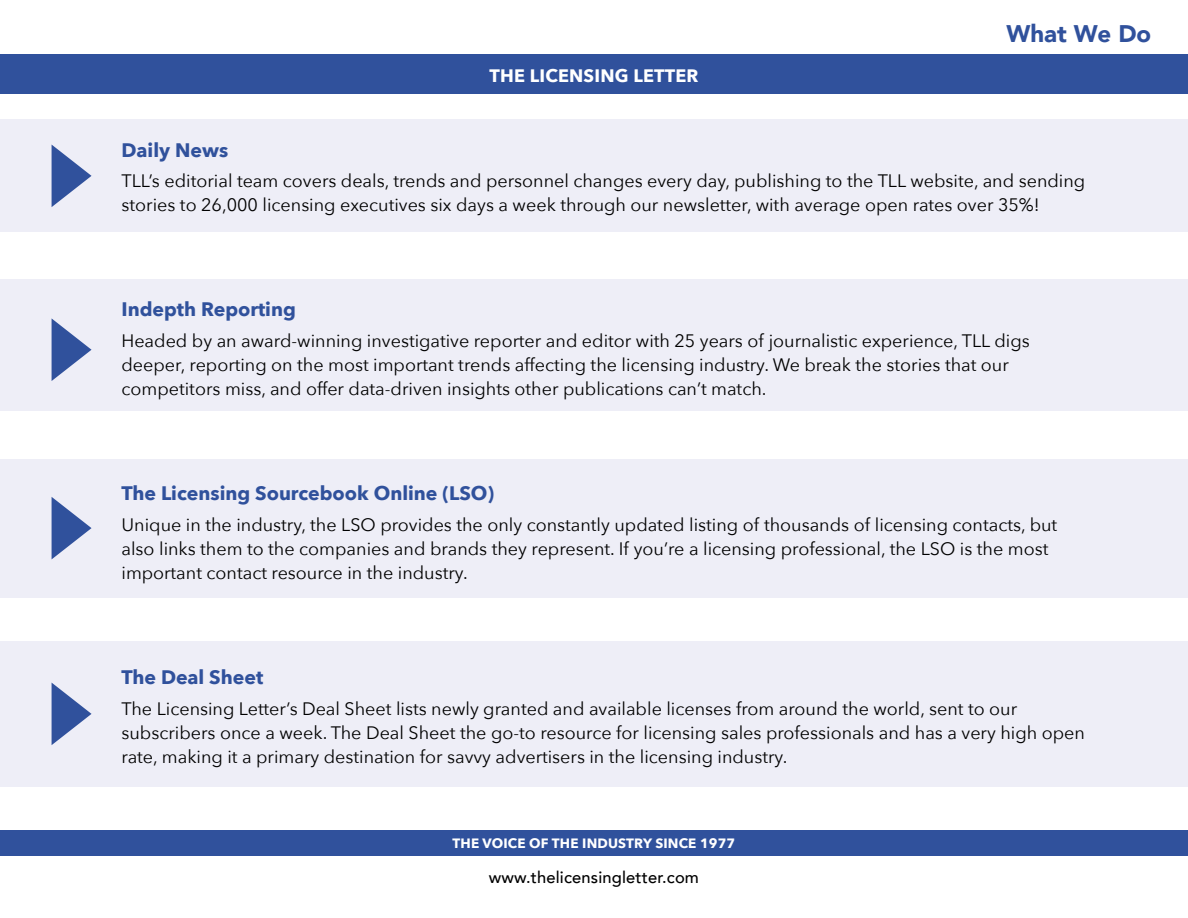
<style>
.page{position:relative;width:1188px;height:918px;background:#fff}
.page>*{position:absolute;margin:0;border:0;box-sizing:border-box;transform-origin:0 0}
.t1{font:900 24px "Avenir";color:#30519c}
.t2{font:700 19.5px "Avenir Next";color:#30519c}
.t3{font:18px/24px "Avenir Next";color:#000}
.t4{font:700 18px "Avenir Next";letter-spacing:.01em;color:#fff}
.t5{font:500 16.5px "Avenir";letter-spacing:.01em;color:#000}
.t6{font:700 13.5px "Avenir Next";letter-spacing:.01em;color:#fff}
</style>
<div class="page">
<div style="left:0;top:54px;width:1188px;height:40px;background:#30519c"></div>
<div style="left:0;top:831px;width:1188px;height:25px;background:#30519c"></div>
<div style="left:0;top:120px;width:1188px;height:112px;background:#eeeef7"></div>
<div style="left:0;top:279px;width:1188px;height:131px;background:#eeeef7"></div>
<div style="left:0;top:459px;width:1188px;height:138px;background:#eeeef7"></div>
<div style="left:0;top:642px;width:1188px;height:145px;background:#eeeef7"></div>
<svg style="left:52px;top:319px;width:40px;height:62px"></svg>
<svg style="left:52px;top:145px;width:40px;height:62px"></svg>
<svg style="left:52px;top:497px;width:40px;height:62px"></svg>
<svg style="left:52px;top:683px;width:40px;height:62px"></svg>
<p class="t4" style="left:489px;top:60px;width:211px">THE LICENSING LETTER</p>
<h1 class="t1" style="left:1006px;top:13px;width:146px">What We Do</h1>
<p class="t2" style="left:122px;top:133px;width:108px">Daily News</p>
<p class="t3" style="left:122px;top:168px;width:965px">TLL’s editorial team covers deals, trends and personnel changes every day, publishing to the TLL website, and sending stories to 26,000 licensing executives six days a week through our newsletter, with average open rates over 35%!</p>
<p class="t2" style="left:122px;top:293px;width:176px">Indepth Reporting</p>
<p class="t3" style="left:122px;top:328px;width:910px">Headed by an award-winning investigative reporter and editor with 25 years of journalistic experience, TLL digs deeper, reporting on the most important trends affecting the licensing industry. We break the stories that our competitors miss, and offer data-driven insights other publications can’t match.</p>
<p class="t2" style="left:122px;top:476px;width:374px">The Licensing Sourcebook Online (LSO)</p>
<p class="t3" style="left:122px;top:512px;width:937px">Unique in the industry, the LSO provides the only constantly updated listing of thousands of licensing contacts, but also links them to the companies and brands they represent. If you’re a licensing professional, the LSO is the most important contact resource in the industry.</p>
<p class="t2" style="left:122px;top:660px;width:143px">The Deal Sheet</p>
<p class="t3" style="left:122px;top:696px;width:965px">The Licensing Letter’s Deal Sheet lists newly granted and available licenses from around the world, sent to our subscribers once a week. The Deal Sheet the go-to resource for licensing sales professionals and has a very high open rate, making it a primary destination for savvy advertisers in the licensing industry.</p>
<p class="t6" style="left:453px;top:832px;width:284px">THE VOICE OF THE INDUSTRY SINCE 1977</p>
<p class="t5" style="left:489px;top:863px;width:212px">www.thelicensingletter.com</p>
</div>
